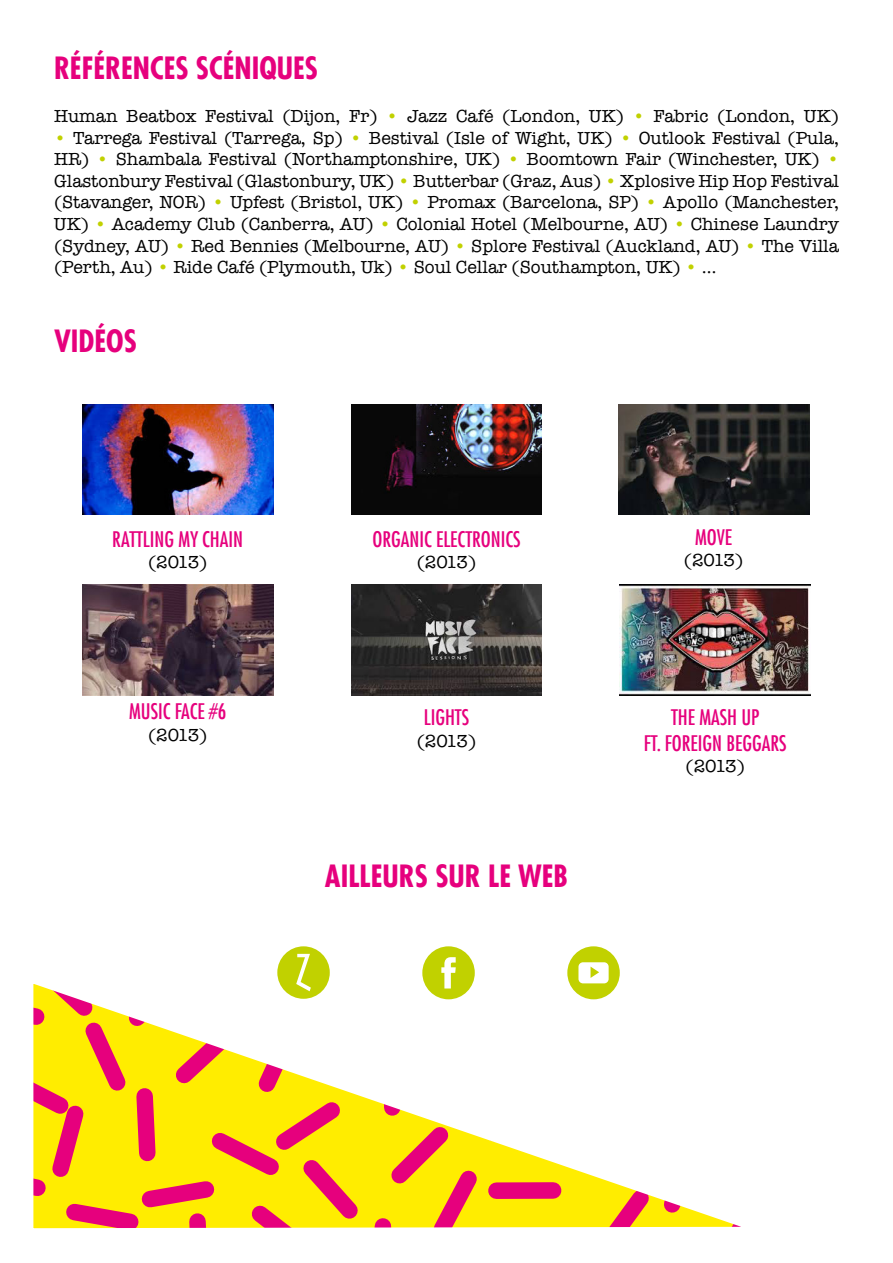
<style>
.page{position:relative;width:893px;height:1263px;background:#fff}
.page>*{position:absolute;margin:0;border:0;box-sizing:border-box;transform-origin:0 0}
.t1{font:700 condensed 30px "Futura Com";color:#e6007d}
.t2{font:500 condensed 21px/25.2px "Futura Com";color:#e6007d;text-align:center}
.t3{font:18px/21.6px "ZTQ American Typewriter";color:#000;text-align:justify}
.s1{color:#c1d100}
</style>
<div class="page">
<img style="left:82px;top:404px;width:191px;height:111px">
<img style="left:351px;top:404px;width:191px;height:111px">
<img style="left:618px;top:404px;width:191px;height:111px">
<img style="left:82px;top:585px;width:191px;height:110px">
<img style="left:351px;top:585px;width:191px;height:110px">
<img style="left:620px;top:585px;width:191px;height:110px">
<svg style="left:33px;top:946px;width:708px;height:283px"></svg>
<div style="left:567px;top:946px;width:53px;height:53px;background:#c1d100;border-radius:50%"></div>
<svg style="left:578px;top:962px;width:31px;height:21px"></svg>
<h1 class="t1" style="left:54px;top:48px;width:266px">RÉFÉRENCES SCÉNIQUES</h1>
<p class="t3" style="left:54px;top:105px;width:786px">Human Beatbox Festival (Dijon, Fr) <span class="s1">•</span> Jazz Café (London, UK) <span class="s1">•</span> Fabric (London, UK)</p>
<p class="t3" style="left:54px;top:127px;width:787px"><span class="s1">•</span> Tarrega Festival (Tarrega, Sp) <span class="s1">•</span> Bestival (Isle of Wight, UK) <span class="s1">•</span> Outlook Festival (Pula, HR) <span class="s1">•</span> Shambala Festival (Northamptonshire, UK) <span class="s1">•</span> Boomtown Fair (Winchester, UK) <span class="s1">• </span>Glastonbury Festival (Glastonbury, UK) <span class="s1">•</span> Butterbar (Graz, Aus) <span class="s1">•</span> Xplosive Hip Hop Festival (Stavanger, NOR) <span class="s1">•</span> Upfest (Bristol, UK) <span class="s1">•</span> Promax (Barcelona, SP) <span class="s1">•</span> Apollo (Manchester, UK) <span class="s1">•</span> Academy Club (Canberra, AU) <span class="s1">•</span> Colonial Hotel (Melbourne, AU) <span class="s1">•</span> Chinese Laundry (Sydney, AU) <span class="s1">•</span> Red Bennies (Melbourne, AU) <span class="s1">•</span> Splore Festival (Auckland, AU) <span class="s1">•</span> The Villa (Perth, Au) <span class="s1">•</span> Ride Café (Plymouth, Uk) <span class="s1">•</span> Soul Cellar (Southampton, UK) <span class="s1">•</span> …</p>
<h1 class="t1" style="left:54px;top:321px;width:84px">VIDÉOS</h1>
<p class="t2" style="left:112px;top:526px;width:132px">RATTLING MY CHAIN</p>
<p class="t3" style="left:148px;top:551px;width:61px">(2013)</p>
<p class="t2" style="left:129px;top:699px;width:99px">MUSIC FACE #6</p>
<p class="t3" style="left:148px;top:724px;width:61px">(2013)</p>
<p class="t2" style="left:372px;top:526px;width:150px">ORGANIC ELECTRONICS</p>
<p class="t3" style="left:417px;top:551px;width:61px">(2013)</p>
<p class="t2" style="left:424px;top:705px;width:47px">LIGHTS</p>
<p class="t3" style="left:417px;top:730px;width:61px">(2013)</p>
<h1 class="t1" style="left:325px;top:856px;width:245px">AILLEURS SUR LE WEB</h1>
<p class="t2" style="left:695px;top:524px;width:39px">MOVE</p>
<p class="t3" style="left:684px;top:549px;width:61px">(2013)</p>
<p class="t2" style="left:644px;top:705px;width:144px">THE MASH UP<br>FT. FOREIGN BEGGARS</p>
<p class="t3" style="left:685px;top:755px;width:61px">(2013)</p>
</div>
